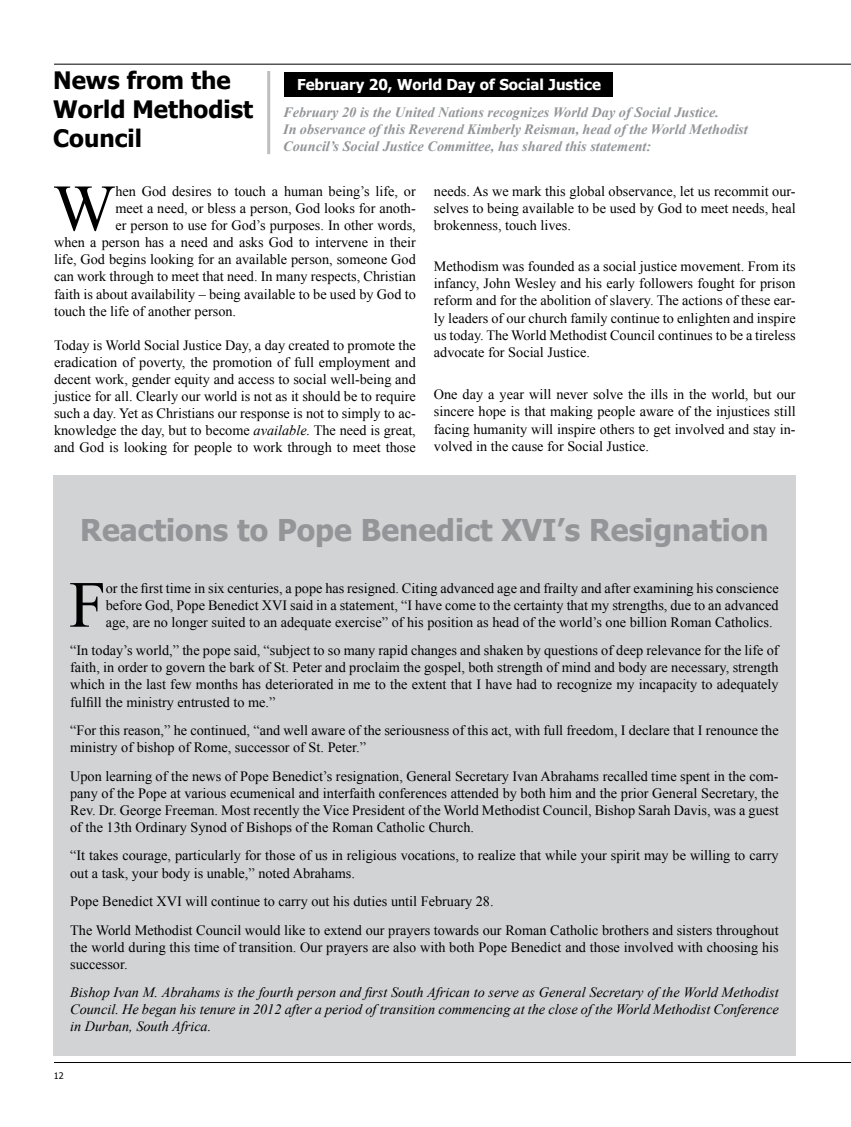
<style>
.page{position:relative;width:851px;height:1127px;background:#fff}
.page>*{position:absolute;margin:0;border:0;box-sizing:border-box;transform-origin:0 0}
.t1{font:65.85px "Times New Roman";color:#000}
.t2{font:700 30px "Tahoma";color:#939598}
.t3{font:700 24px/28.8px "Tahoma";color:#000}
.t4{font:700 15px "Tahoma";color:#fff}
.t5{font:14.25px/17.1px "Times New Roman";color:#000;text-align:justify}
.t6{font:italic 14.25px/17.1px "Times New Roman";color:#000;text-align:justify}
.t7{font:italic 700 14.25px/17.1px "Times New Roman";color:#939598}
.t8{font:9px "Tahoma";color:#000}
.s1{font-style:italic}
</style>
<div class="page">
<hr style="left:54px;top:64px;width:796px;height:1px;background:#000">
<hr style="left:54px;top:1062px;width:796px;height:1px;background:#000">
<div style="left:284px;top:72px;width:328px;height:25px;background:#000"></div>
<hr style="left:267px;top:71px;width:3px;height:83px;background:#bcbec0">
<div style="left:53px;top:475px;width:742px;height:580px;background:#d1d3d4"></div>
<h3 class="t3" style="left:53px;top:65px;width:201px">News from the<br>World Methodist<br>Council</h3>
<p class="t4" style="left:297px;top:74px;width:305px">February 20, World Day of Social Justice</p>
<p class="t7" style="left:283px;top:103px;width:466px">February 20 is the United Nations recognizes World Day of Social Justice.<br>In observance of this Reverend Kimberly Reisman, head of the World Methodist<br>Council’s Social Justice Committee, has shared this statement:</p>
<h1 class="t1" style="left:53px;top:164px;width:64px">W</h1>
<p class="t5" style="left:115px;top:182px;width:302px">hen God desires to touch a human being’s life, or</p>
<p class="t5" style="left:115px;top:199px;width:302px">meet a need, or bless a person, God looks for anoth-</p>
<p class="t5" style="left:115px;top:217px;width:302px">er person to use for God’s purposes. In other words,</p>
<p class="t5" style="left:54px;top:234px;width:363px">when a person has a need and asks God to intervene in their</p>
<p class="t5" style="left:54px;top:251px;width:363px">life, God begins looking for an available person, someone God</p>
<p class="t5" style="left:54px;top:268px;width:363px">can work through to meet that need. In many respects, Christian</p>
<p class="t5" style="left:54px;top:285px;width:363px">faith is about availability – being available to be used by God to</p>
<p class="t5" style="left:54px;top:302px;width:184px">touch the life of another person.</p>
<p class="t5" style="left:54px;top:336px;width:363px">Today is World Social Justice Day, a day created to promote the eradication of poverty, the promotion of full employment and decent work, gender equity and access to social well-being and justice for all. Clearly our world is not as it should be to require such a day. Yet as Christians our response is not to simply to ac&shy;knowledge the day, but to become <span class="s1">available.</span> The need is great, and God is looking for people to work through to meet those</p>
<p class="t5" style="left:434px;top:182px;width:363px">needs. As we mark this global observance, let us recommit our&shy;selves to being available to be used by God to meet needs, heal brokenness, touch lives.</p>
<p class="t5" style="left:434px;top:258px;width:363px">Methodism was founded as a social justice movement. From its infancy, John Wesley and his early followers fought for prison reform and for the abolition of slavery. The actions of these ear&shy;ly leaders of our church family continue to enlighten and inspire us today. The World Methodist Council continues to be a tireless advocate for Social Justice.</p>
<p class="t5" style="left:434px;top:386px;width:363px">One day a year will never solve the ills in the world, but our sincere hope is that making people aware of the injustices still facing humanity will inspire others to get involved and stay in&shy;volved in the cause for Social Justice.</p>
<h2 class="t2" style="left:80px;top:509px;width:689px">Reactions to Pope Benedict XVI’s Resignation</h2>
<h1 class="t1" style="left:69px;top:560px;width:38px">F</h1>
<p class="t5" style="left:106px;top:579px;width:674px">or the first time in six centuries, a pope has resigned. Citing advanced age and frailty and after examining his conscience before God, Pope Benedict XVI said in a statement, “I have come to the certainty that my strengths, due to an advanced age, are no longer suited to an adequate exercise” of his position as head of the world’s one billion Roman Catholics.</p>
<p class="t5" style="left:70px;top:642px;width:710px">“In today’s world,” the pope said, “subject to so many rapid changes and shaken by questions of deep relevance for the life of faith, in order to govern the bark of St. Peter and proclaim the gospel, both strength of mind and body are necessary, strength which in the last few months has deteriorated in me to the extent that I have had to recognize my incapacity to adequately fulfill the ministry entrusted to me.”</p>
<p class="t5" style="left:70px;top:721px;width:709px">“For this reason,” he continued, “and well aware of the seriousness of this act, with full freedom, I declare that I renounce the ministry of bishop of Rome, successor of St. Peter.”</p>
<p class="t5" style="left:70px;top:767px;width:709px">Upon learning of the news of Pope Benedict’s resignation, General Secretary Ivan Abrahams recalled time spent in the com&shy;pany of the Pope at various ecumenical and interfaith conferences attended by both him and the prior General Secretary, the Rev. Dr. George Freeman. Most recently the Vice President of the World Methodist Council, Bishop Sarah Davis, was a guest of the 13th Ordinary Synod of Bishops of the Roman Catholic Church.</p>
<p class="t5" style="left:70px;top:847px;width:709px">“It takes courage, particularly for those of us in religious vocations, to realize that while your spirit may be willing to carry out a task, your body is unable,” noted Abrahams.</p>
<p class="t5" style="left:70px;top:887px;width:709px;line-height:28.5px">Pope Benedict XVI will continue to carry out his duties until February 28.<br>The World Methodist Council would like to extend our prayers towards our Roman Catholic brothers and sisters throughout</p>
<p class="t5" style="left:70px;top:938px;width:709px">the world during this time of transition. Our prayers are also with both Pope Benedict and those involved with choosing his successor.</p>
<p class="t6" style="left:70px;top:983px;width:710px">Bishop Ivan M. Abrahams is the fourth person and first South African to serve as General Secretary of the World Methodist Council. He began his tenure in 2012 after a period of transition commencing at the close of the World Methodist Conference in Durban, South Africa.</p>
<p class="t8" style="left:54px;top:1069px;width:11px">12</p>
</div>
